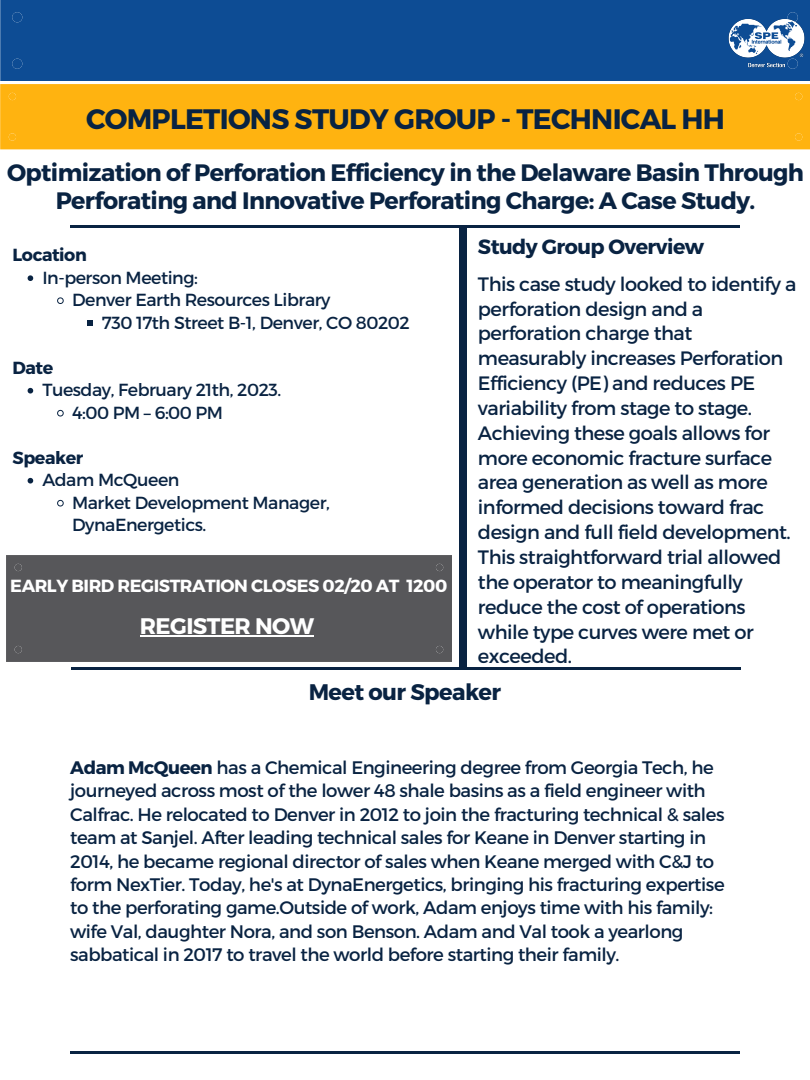
<style>
.page{position:relative;width:810px;height:1080px;background:#fff}
.page>*{position:absolute;margin:0;border:0;box-sizing:border-box;transform-origin:0 0}
.t1{font:700 28.12px "Montserrat";letter-spacing:-.025em;color:#092342}
.t2{font:700 23.75px/28.1px "Montserrat";letter-spacing:-.025em;color:#092342;text-align:center}
.t3{font:700 22.5px "Montserrat";letter-spacing:-.025em;color:#092342}
.t4{font:700 22.5px "Montserrat";letter-spacing:-.025em;color:#fff}
.t5{font:700 20.62px "Montserrat";letter-spacing:-.025em;color:#092342}
.t6{font:19.38px/24.9px "Montserrat";letter-spacing:-.025em;color:#092342}
.t7{font:18.12px/23.4px "Montserrat";letter-spacing:-.025em;color:#092342}
.t8{font:17.5px/22.5px "Montserrat";letter-spacing:-.025em;color:#092342}
.t9{font:700 17.5px "Montserrat";letter-spacing:-.025em;color:#fff}
.t10{font:700 17.5px "Montserrat";letter-spacing:-.025em;color:#092342}
.s1{font-weight:700}
</style>
<div class="page">
<div style="left:0;top:0;width:723px;height:81px;background:#0d4c94"></div>
<div style="left:12px;top:12px;width:10px;height:10px;background:#0d4c94;border-radius:50%"></div>
<div style="left:12px;top:59px;width:10px;height:10px;background:#0d4c94;border-radius:50%"></div>
<img style="left:723px;top:0;width:87px;height:81px">
<div style="left:0;top:84px;width:810px;height:65px;background:#ffb310"></div>
<div style="left:9px;top:93px;width:7px;height:7px;background:#ffb310;border-radius:50%"></div>
<div style="left:795px;top:93px;width:7px;height:7px;background:#ffb310;border-radius:50%"></div>
<div style="left:795px;top:133px;width:7px;height:8px;background:#ffb310;border-radius:50%"></div>
<div style="left:9px;top:133px;width:7px;height:8px;background:#ffb310;border-radius:50%"></div>
<div style="left:459px;top:225px;width:8px;height:444px;background:#092342"></div>
<div style="left:6px;top:555px;width:446px;height:107px;background:#57575a"></div>
<div style="left:15px;top:564px;width:7px;height:7px;background:#57575a;border-radius:50%"></div>
<div style="left:436px;top:564px;width:7px;height:7px;background:#57575a;border-radius:50%"></div>
<div style="left:436px;top:646px;width:7px;height:7px;background:#57575a;border-radius:50%"></div>
<div style="left:15px;top:646px;width:7px;height:7px;background:#57575a;border-radius:50%"></div>
<hr style="left:70px;top:225px;width:670px;height:3px;background:#092342">
<svg style="left:28px;top:275px;width:5px;height:6px"></svg>
<svg style="left:57px;top:297px;width:7px;height:7px"></svg>
<svg style="left:87px;top:320px;width:6px;height:6px"></svg>
<svg style="left:28px;top:388px;width:5px;height:6px"></svg>
<svg style="left:57px;top:410px;width:7px;height:7px"></svg>
<svg style="left:28px;top:478px;width:5px;height:6px"></svg>
<svg style="left:57px;top:500px;width:7px;height:7px"></svg>
<hr style="left:140px;top:635px;width:173px;height:2px;background:#fff">
<hr style="left:71px;top:668px;width:670px;height:2px;background:#092342">
<hr style="left:70px;top:1051px;width:670px;height:3px;background:#092342">
<h1 class="t1" style="left:86px;top:100px;width:640px">COMPLETIONS STUDY GROUP - TECHNICAL HH</h1>
<h2 class="t2" style="left:7px;top:157px;width:799px">Optimization of Perforation Efficiency in the Delaware Basin Through<br>Perforating and Innovative Perforating Charge: A Case Study.</h2>
<p class="t10" style="left:13px;top:244px;width:76px">Location</p>
<p class="t8" style="left:42px;top:265px;width:157px">In-person Meeting:</p>
<p class="t8" style="left:72px;top:288px;width:260px">Denver Earth Resources Library</p>
<p class="t8" style="left:102px;top:310px;width:309px">730 17th Street B-1, Denver, CO 80202</p>
<p class="t10" style="left:13px;top:356px;width:42px">Date</p>
<p class="t8" style="left:72px;top:378px;width:211px;text-indent:-30px">Tuesday, February 21th, 2023.<br>4:00 PM – 6:00 PM</p>
<p class="t10" style="left:13px;top:446px;width:72px">Speaker</p>
<p class="t8" style="left:72px;top:468px;width:259px;text-indent:-30px">Adam McQueen<br>Market Development Manager,<br>DynaEnergetics.</p>
<p class="t9" style="left:10px;top:575px;width:439px">EARLY BIRD REGISTRATION CLOSES 02/20 AT 1200</p>
<p class="t4" style="left:140px;top:611px;width:176px">REGISTER NOW</p>
<p class="t5" style="left:478px;top:233px;width:228px">Study Group Overview</p>
<p class="t6" style="left:478px;top:270px;width:320px">This case study looked to identify a perforation design and a perforation charge that measurably increases Perforation<br>Efficiency (PE) and reduces PE variability from stage to stage.<br>Achieving these goals allows for more economic fracture surface area generation as well as more informed decisions toward frac design and full field development.<br>This straightforward trial allowed the operator to meaningfully reduce the cost of operations while type curves were met or exceeded.</p>
<p class="t3" style="left:309px;top:678px;width:194px">Meet our Speaker</p>
<p class="t7" style="left:70px;top:755px;width:656px"><span class="s1">Adam McQueen</span> has a Chemical Engineering degree from Georgia Tech, he journeyed across most of the lower 48 shale basins as a field engineer with Calfrac. He relocated to Denver in 2012 to join the fracturing technical &amp; sales team at Sanjel. After leading technical sales for Keane in Denver starting in 2014, he became regional director of sales when Keane merged with C&amp;J to form NexTier. Today, he's at DynaEnergetics, bringing his fracturing expertise to the perforating game.Outside of work, Adam enjoys time with his family: wife Val, daughter Nora, and son Benson. Adam and Val took a yearlong sabbatical in 2017 to travel the world before starting their family.</p>
</div>
